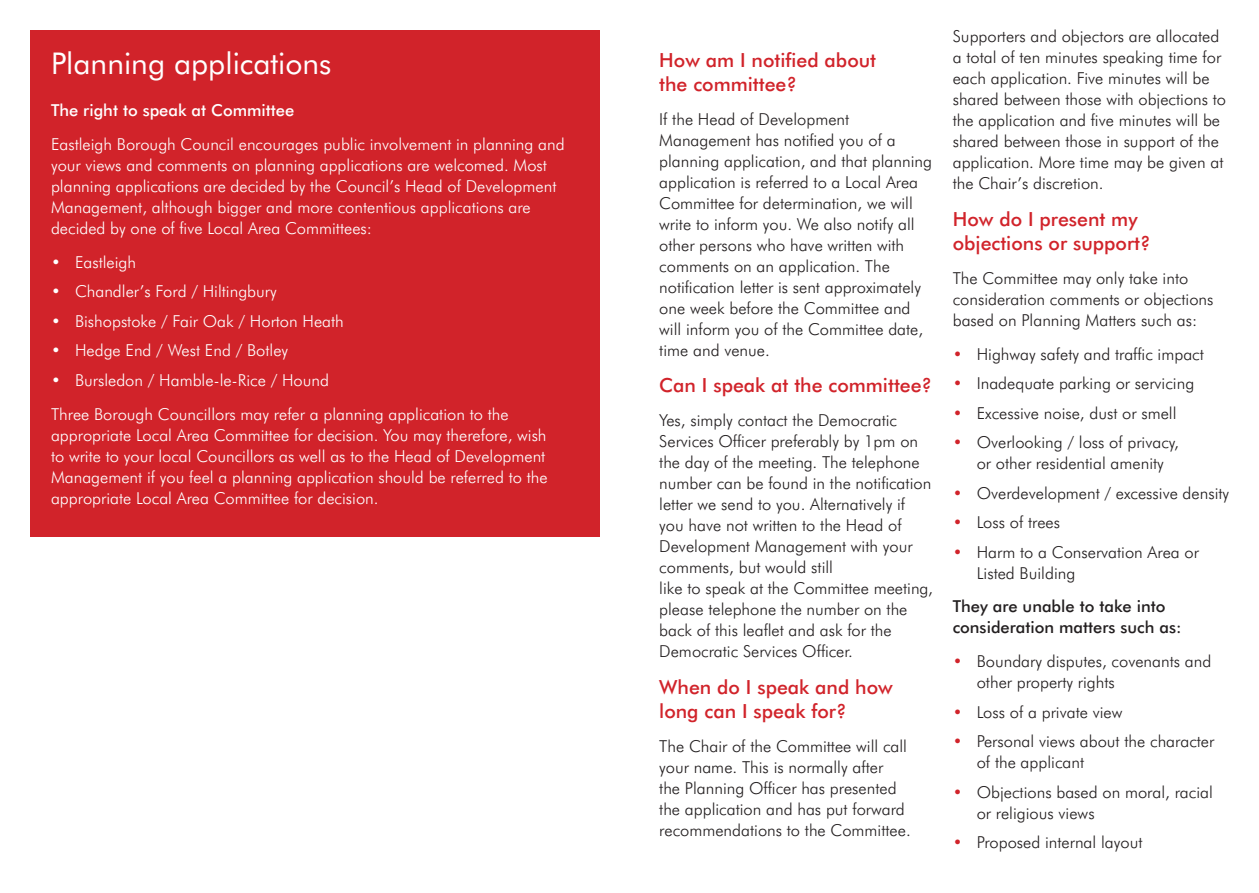
<style>
.page{position:relative;width:1259px;height:893px;background:#fff}
.page>*{position:absolute;margin:0;border:0;box-sizing:border-box;transform-origin:0 0}
.Body_Text{font:30px "Futura BT";color:#fff}
.Body_Text-2{font:500 19.5px/24px "Futura BT";color:#d1232a}
.Body_Text-3{font:300 16.5px/21px "Futura BT";color:#231f20}
.Body_Text-4{font:300 16.5px/21px "Futura BT";color:#fff}
.Body_Text-5{font:500 16.5px/21px "Futura BT";color:#231f20}
.Body_Text-6{font:500 16.5px "Futura BT";color:#fff}
.s1{color:#d1232a}
</style>
<div class="page">
<div style="left:30px;top:30px;width:570px;height:506px;background:#d1232a"></div>
<p class="Body_Text" style="left:51px;top:45px;width:282px">Planning applications</p>
<p class="Body_Text-6" style="left:51px;top:100px;width:245px">The right to speak at Committee</p>
<p class="Body_Text-4" style="left:51px;top:133px;width:515px">Eastleigh Borough Council encourages public involvement in planning and your views and comments on planning applications are welcomed. Most planning applications are decided by the Council’s Head of Development Management, although bigger and more contentious applications are decided by one of five Local Area Committees:</p>
<p class="Body_Text-4" style="left:51px;top:251px;width:87px">• Eastleigh</p>
<p class="Body_Text-4" style="left:51px;top:281px;width:227px">• Chandler’s Ford / Hiltingbury</p>
<p class="Body_Text-4" style="left:51px;top:310px;width:294px">• Bishopstoke / Fair Oak / Horton Heath</p>
<p class="Body_Text-4" style="left:51px;top:340px;width:239px">• Hedge End / West End / Botley</p>
<p class="Body_Text-4" style="left:51px;top:369px;width:279px">• Bursledon / Hamble-le-Rice / Hound</p>
<p class="Body_Text-4" style="left:51px;top:403px;width:498px">Three Borough Councillors may refer a planning application to the appropriate Local Area Committee for decision. You may therefore, wish to write to your local Councillors as well as to the Head of Development Management if you feel a planning application should be referred to the appropriate Local Area Committee for decision.</p>
<p class="Body_Text-2" style="left:659px;top:48px;width:218px">How am I notified about the committee?</p>
<p class="Body_Text-3" style="left:659px;top:108px;width:274px">If the Head of Development Management has notified you of a planning application, and that planning application is referred to a Local Area Committee for determination, we will write to inform you. We also notify all other persons who have written with comments on an application. The notification letter is sent approximately one week before the Committee and will inform you of the Committee date, time and venue.</p>
<p class="Body_Text-2" style="left:659px;top:373px;width:274px">Can I speak at the committee?</p>
<p class="Body_Text-3" style="left:659px;top:410px;width:275px">Yes, simply contact the Democratic Services Officer preferably by 1pm on the day of the meeting. The telephone number can be found in the notification letter we send to you. Alternatively if you have not written to the Head of Development Management with your comments, but would still<br>like to speak at the Committee meeting, please telephone the number on the back of this leaflet and ask for the Democratic Services Officer.</p>
<p class="Body_Text-2" style="left:659px;top:675px;width:235px">When do I speak and how long can I speak for?</p>
<p class="Body_Text-3" style="left:659px;top:735px;width:253px">The Chair of the Committee will call your name. This is normally after<br>the Planning Officer has presented the application and has put forward recommendations to the Committee.</p>
<p class="Body_Text-3" style="left:952px;top:26px;width:275px">Supporters and objectors are allocated a total of ten minutes speaking time for each application. Five minutes will be shared between those with objections to the application and five minutes will be shared between those in support of the application. More time may be given at the Chair’s discretion.</p>
<p class="Body_Text-2" style="left:952px;top:207px;width:199px">How do I present my objections or support?</p>
<p class="Body_Text-3" style="left:952px;top:267px;width:262px">The Committee may only take into consideration comments or objections based on Planning Matters such as:</p>
<p class="Body_Text-3" style="left:952px;top:343px;width:253px"><span class="s1">•</span> Highway safety and traffic impact</p>
<p class="Body_Text-3" style="left:952px;top:373px;width:243px"><span class="s1">•</span> Inadequate parking or servicing</p>
<p class="Body_Text-3" style="left:952px;top:402px;width:225px"><span class="s1">•</span> Excessive noise, dust or smell</p>
<p class="Body_Text-3" style="left:952px;top:432px;width:228px;text-align:center"><span class="s1">•</span> Overlooking / loss of privacy, or other residential amenity</p>
<p class="Body_Text-3" style="left:952px;top:482px;width:278px"><span class="s1">•</span> Overdevelopment / excessive density</p>
<p class="Body_Text-3" style="left:952px;top:512px;width:109px"><span class="s1">•</span> Loss of trees</p>
<p class="Body_Text-3" style="left:976px;top:541px;width:224px;text-indent:-24px"><span class="s1">•</span> Harm to a Conservation Area or<br>Listed Building</p>
<p class="Body_Text-5" style="left:952px;top:596px;width:230px">They are unable to take into consideration matters such as:</p>
<p class="Body_Text-3" style="left:976px;top:651px;width:236px;text-indent:-24px"><span class="s1">•</span> Boundary disputes, covenants and other property rights</p>
<p class="Body_Text-3" style="left:952px;top:701px;width:171px"><span class="s1">•</span> Loss of a private view</p>
<p class="Body_Text-3" style="left:976px;top:731px;width:239px;text-indent:-24px"><span class="s1">•</span> Personal views about the character of the applicant</p>
<p class="Body_Text-3" style="left:976px;top:781px;width:238px;text-indent:-24px"><span class="s1">•</span> Objections based on moral, racial or religious views</p>
<p class="Body_Text-3" style="left:952px;top:832px;width:191px"><span class="s1">•</span> Proposed internal layout</p>
</div>
